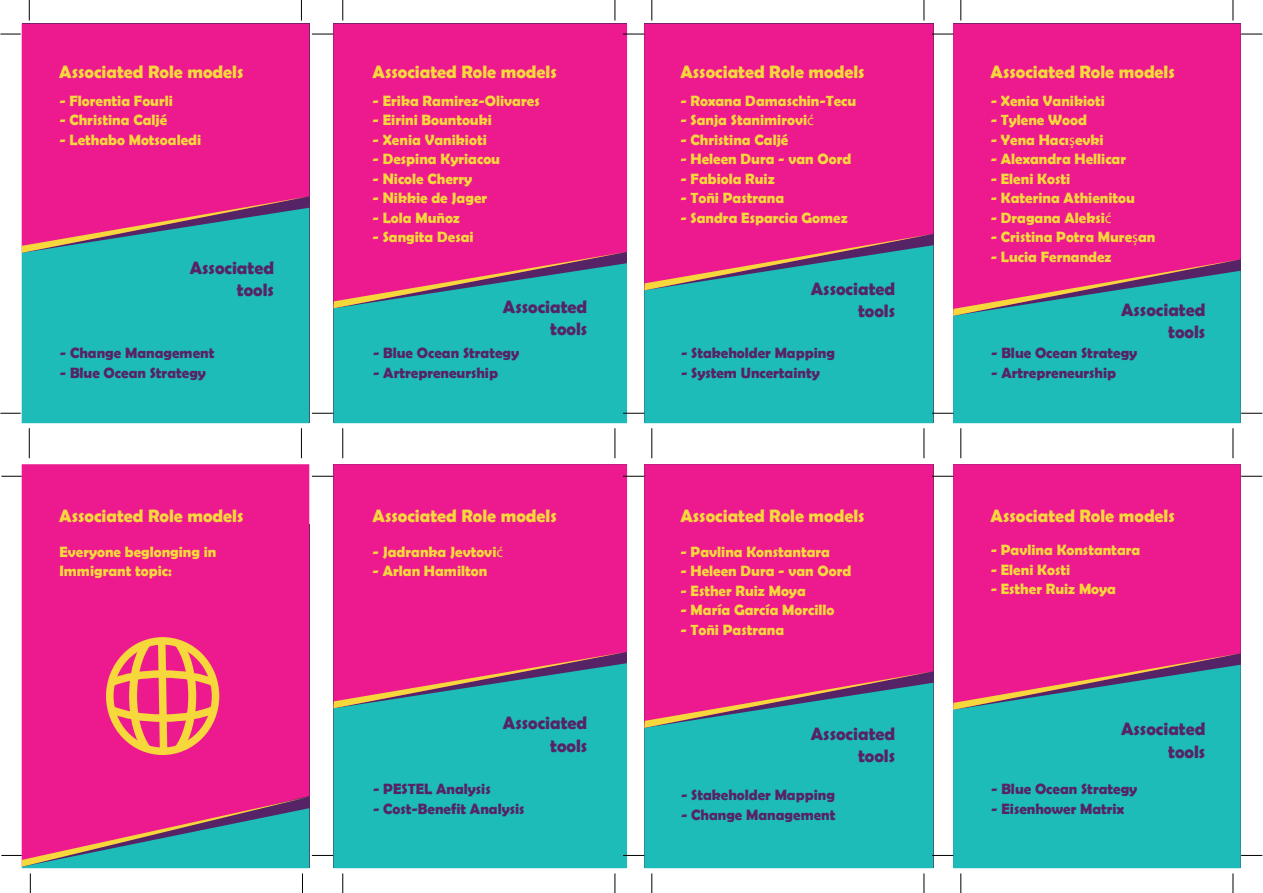
<style>
.page{position:relative;width:1263px;height:893px;background:#fff}
.page>*{position:absolute;margin:0;border:0;box-sizing:border-box;transform-origin:0 0}
.t1{font:700 18px "Berlin Sans FB Demi";color:#f7d83c}
.t2{font:700 18px/22.5px "Berlin Sans FB Demi";color:#562466;text-align:right}
.t3{font:700 15px/19.5px "Berlin Sans FB Demi";color:#f7d83c}
.t4{font:700 15px "Berlin Sans FB Demi";color:#562466}
.s1{font-family:"Myriad Pro";font-weight:400}
</style>
<div class="page">
<div style="left:333px;top:464px;width:294px;height:188px;background:#ed198e"></div>
<div style="left:333px;top:708px;width:294px;height:160px;background:#1dbcb8"></div>
<svg style="left:333px;top:652px;width:294px;height:56px"></svg>
<div style="left:644px;top:464px;width:289px;height:207px;background:#ed198e"></div>
<div style="left:644px;top:728px;width:289px;height:140px;background:#1dbcb8"></div>
<svg style="left:644px;top:671px;width:289px;height:57px"></svg>
<div style="left:953px;top:464px;width:288px;height:189px;background:#ed198e"></div>
<div style="left:953px;top:710px;width:288px;height:158px;background:#1dbcb8"></div>
<svg style="left:953px;top:653px;width:288px;height:57px"></svg>
<div style="left:22px;top:24px;width:287px;height:172px;background:#ed198e"></div>
<div style="left:333px;top:24px;width:294px;height:172px;background:#ed198e"></div>
<div style="left:644px;top:24px;width:289px;height:172px;background:#ed198e"></div>
<div style="left:953px;top:24px;width:288px;height:172px;background:#ed198e"></div>
<div style="left:22px;top:464px;width:287px;height:333px;background:#ed198e"></div>
<svg style="left:101px;top:632px;width:123px;height:128px"></svg>
<svg style="left:1233px;top:0;width:1px;height:21px"></svg>
<svg style="left:1241px;top:34px;width:21px;height:1px"></svg>
<hr style="left:1233px;top:428px;width:1px;height:30px;background:#000">
<svg style="left:960px;top:0;width:1px;height:21px"></svg>
<hr style="left:960px;top:428px;width:1px;height:30px;background:#000">
<svg style="left:615px;top:0;width:1px;height:21px"></svg>
<svg style="left:623px;top:34px;width:21px;height:1px"></svg>
<hr style="left:615px;top:428px;width:1px;height:30px;background:#000">
<svg style="left:342px;top:0;width:1px;height:21px"></svg>
<svg style="left:312px;top:34px;width:21px;height:1px"></svg>
<hr style="left:342px;top:428px;width:1px;height:30px;background:#000">
<svg style="left:301px;top:0;width:1px;height:21px"></svg>
<hr style="left:301px;top:428px;width:1px;height:30px;background:#000">
<svg style="left:29px;top:0;width:1px;height:21px"></svg>
<svg style="left:0;top:34px;width:21px;height:1px"></svg>
<hr style="left:29px;top:428px;width:1px;height:30px;background:#000">
<svg style="left:1241px;top:476px;width:21px;height:1px"></svg>
<svg style="left:1241px;top:855px;width:21px;height:1px"></svg>
<svg style="left:1233px;top:873px;width:1px;height:20px"></svg>
<svg style="left:960px;top:873px;width:1px;height:20px"></svg>
<svg style="left:623px;top:476px;width:21px;height:1px"></svg>
<svg style="left:623px;top:855px;width:21px;height:1px"></svg>
<svg style="left:615px;top:873px;width:1px;height:20px"></svg>
<svg style="left:312px;top:476px;width:21px;height:1px"></svg>
<svg style="left:342px;top:873px;width:1px;height:20px"></svg>
<svg style="left:1px;top:476px;width:21px;height:1px"></svg>
<svg style="left:1px;top:797px;width:332px;height:96px"></svg>
<svg style="left:924px;top:0;width:1px;height:21px"></svg>
<svg style="left:932px;top:34px;width:21px;height:1px"></svg>
<svg style="left:0;top:196px;width:1262px;height:227px"></svg>
<hr style="left:924px;top:428px;width:1px;height:30px;background:#000">
<svg style="left:651px;top:0;width:1px;height:21px"></svg>
<hr style="left:651px;top:428px;width:1px;height:30px;background:#000">
<svg style="left:932px;top:476px;width:21px;height:1px"></svg>
<svg style="left:932px;top:855px;width:21px;height:1px"></svg>
<svg style="left:924px;top:873px;width:1px;height:20px"></svg>
<svg style="left:651px;top:873px;width:1px;height:20px"></svg>
<p class="t1" style="left:59px;top:62px;width:186px">Associated Role models</p>
<p class="t3" style="left:59px;top:91px;width:115px">- Florentia Fourli</p>
<p class="t3" style="left:59px;top:110px;width:109px">- Christina Caljé</p>
<p class="t3" style="left:59px;top:130px;width:143px">- Lethabo Motsoaledi</p>
<p class="t2" style="left:190px;top:256px;width:86px">Associated tools</p>
<p class="t4" style="left:60px;top:344px;width:156px">- Change Management</p>
<p class="t4" style="left:60px;top:364px;width:148px">- Blue Ocean Strategy</p>
<p class="t1" style="left:59px;top:505px;width:186px">Associated Role models</p>
<p class="t3" style="left:59px;top:542px;width:159px">Everyone beglonging in<br>Immigrant topic:</p>
<p class="t1" style="left:373px;top:62px;width:186px">Associated Role models</p>
<p class="t3" style="left:373px;top:91px;width:169px">- Erika Ramirez-Olivares</p>
<p class="t3" style="left:373px;top:110px;width:121px">- Eirini Bountouki</p>
<p class="t3" style="left:373px;top:130px;width:116px">- Xenia Vanikioti</p>
<p class="t3" style="left:373px;top:149px;width:129px">- Despina Kyriacou</p>
<p class="t3" style="left:373px;top:169px;width:101px">- Nicole Cherry</p>
<p class="t3" style="left:373px;top:188px;width:116px">- Nikkie de Jager</p>
<p class="t3" style="left:373px;top:208px;width:89px">- Lola Muñoz</p>
<p class="t3" style="left:373px;top:227px;width:103px">- Sangita Desai</p>
<p class="t1" style="left:680px;top:62px;width:186px">Associated Role models</p>
<p class="t3" style="left:680px;top:91px;width:177px">- Roxana Damaschin-Tecu</p>
<p class="t3" style="left:680px;top:110px;width:135px">- Sanja Stanimirovi<span class="s1">ć</span></p>
<p class="t3" style="left:680px;top:130px;width:109px">- Christina Caljé</p>
<p class="t3" style="left:680px;top:149px;width:172px">- Heleen Dura - van Oord</p>
<p class="t3" style="left:680px;top:169px;width:96px">- Fabiola Ruiz</p>
<p class="t3" style="left:680px;top:188px;width:105px">- Toñi Pastrana</p>
<p class="t3" style="left:680px;top:208px;width:169px">- Sandra Esparcia Gomez</p>
<p class="t1" style="left:991px;top:62px;width:186px">Associated Role models</p>
<p class="t3" style="left:991px;top:91px;width:116px">- Xenia Vanikioti</p>
<p class="t3" style="left:991px;top:110px;width:98px">- Tylene Wood</p>
<p class="t3" style="left:991px;top:130px;width:115px">- Yena Hacı<span class="s1">ş</span>evki</p>
<p class="t3" style="left:991px;top:149px;width:137px">- Alexandra Hellicar</p>
<p class="t3" style="left:991px;top:169px;width:81px">- Eleni Kosti</p>
<p class="t3" style="left:991px;top:188px;width:146px">- Katerina Athienitou</p>
<p class="t3" style="left:991px;top:208px;width:122px">- Dragana Aleksi<span class="s1">ć</span></p>
<p class="t3" style="left:991px;top:227px;width:166px">- Cristina Potra Mure<span class="s1">ș</span>an</p>
<p class="t3" style="left:991px;top:247px;width:122px">- Lucia Fernandez</p>
<p class="t2" style="left:503px;top:295px;width:86px">Associated tools</p>
<p class="t2" style="left:811px;top:277px;width:86px">Associated tools</p>
<p class="t2" style="left:1121px;top:298px;width:86px">Associated tools</p>
<p class="t4" style="left:373px;top:344px;width:148px">- Blue Ocean Strategy</p>
<p class="t4" style="left:373px;top:364px;width:126px">- Artrepreneurship</p>
<p class="t4" style="left:681px;top:344px;width:155px">- Stakeholder Mapping</p>
<p class="t4" style="left:681px;top:364px;width:140px">- System Uncertainty</p>
<p class="t4" style="left:991px;top:344px;width:148px">- Blue Ocean Strategy</p>
<p class="t4" style="left:991px;top:364px;width:126px">- Artrepreneurship</p>
<p class="t1" style="left:373px;top:505px;width:186px">Associated Role models</p>
<p class="t3" style="left:373px;top:542px;width:132px">- Jadranka Jevtovi<span class="s1">ć</span></p>
<p class="t3" style="left:373px;top:561px;width:116px">- Arlan Hamilton</p>
<p class="t1" style="left:680px;top:505px;width:186px">Associated Role models</p>
<p class="t3" style="left:680px;top:542px;width:151px">- Pavlina Konstantara</p>
<p class="t3" style="left:680px;top:561px;width:172px">- Heleen Dura - van Oord</p>
<p class="t3" style="left:680px;top:581px;width:127px">- Esther Ruiz Moya</p>
<p class="t3" style="left:680px;top:600px;width:156px">- María García Morcillo</p>
<p class="t3" style="left:680px;top:620px;width:105px">- Toñi Pastrana</p>
<p class="t1" style="left:991px;top:505px;width:186px">Associated Role models</p>
<p class="t3" style="left:991px;top:540px;width:151px">- Pavlina Konstantara</p>
<p class="t3" style="left:991px;top:560px;width:81px">- Eleni Kosti</p>
<p class="t3" style="left:991px;top:579px;width:127px">- Esther Ruiz Moya</p>
<p class="t2" style="left:503px;top:712px;width:86px">Associated tools</p>
<p class="t2" style="left:811px;top:722px;width:86px">Associated tools</p>
<p class="t2" style="left:1121px;top:718px;width:86px">Associated tools</p>
<p class="t4" style="left:373px;top:780px;width:119px">- PESTEL Analysis</p>
<p class="t4" style="left:373px;top:800px;width:153px">- Cost-Benefit Analysis</p>
<p class="t4" style="left:681px;top:786px;width:155px">- Stakeholder Mapping</p>
<p class="t4" style="left:681px;top:806px;width:156px">- Change Management</p>
<p class="t4" style="left:991px;top:780px;width:148px">- Blue Ocean Strategy</p>
<p class="t4" style="left:991px;top:800px;width:134px">- Eisenhower Matrix</p>
</div>
